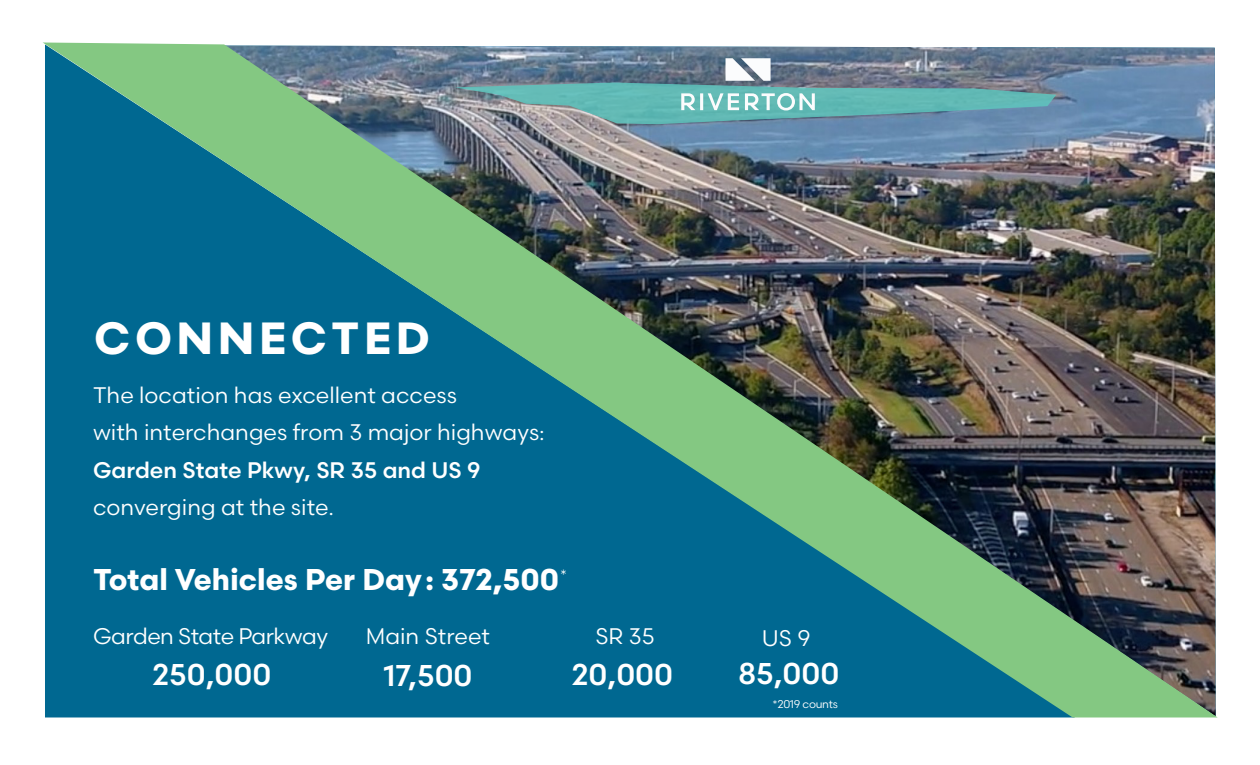
<style>
.page{position:relative;width:1260px;height:765px;background:#fff}
.page>*{position:absolute;margin:0;border:0;box-sizing:border-box;transform-origin:0 0}
.t1{font:700 45px "Scandia";letter-spacing:.1em;color:#fff}
.t2{font:700 30px "Scandia";color:#fff}
.t3{font:500 30px "Scandia";color:#fff}
.Body_Copy{font:22.5px "Scandia";color:#fff}
.t4{font:500 22.5px "Scandia";color:#fff}
.Body_Copy-2{font:22.5px "Scandia";letter-spacing:-.025em;color:#fff}
.Body_Copy-3{font:15px "Scandia";color:#fff}
.Body_Copy-4{font:11.25px "Scandia";letter-spacing:-.025em;color:#fff}
</style>
<div class="page">
<img style="left:43px;top:42px;width:1175px;height:676px">
<svg style="left:455px;top:58px;width:601px;height:66px;background:#7098a2"></svg>
<p class="t1" style="left:94px;top:309px;width:337px">CONNECTED</p>
<p class="Body_Copy" style="left:93px;top:381px;width:365px">The location has excellent access</p>
<p class="Body_Copy" style="left:93px;top:418px;width:453px">with interchanges from 3 major highways:</p>
<p class="t4" style="left:93px;top:456px;width:389px">Garden State Pkwy, SR 35 and US 9</p>
<p class="Body_Copy" style="left:93px;top:493px;width:243px">converging at the site.</p>
<p class="t2" style="left:93px;top:561px;width:468px">Total Vehicles Per Day: 372,500</p>
<p class="Body_Copy-3" style="left:560px;top:565px;width:8px">*</p>
<p class="Body_Copy-2" style="left:93px;top:622px;width:237px">Garden State Parkway</p>
<p class="Body_Copy" style="left:366px;top:622px;width:126px">Main Street</p>
<p class="Body_Copy" style="left:596px;top:622px;width:61px">SR 35</p>
<p class="t3" style="left:152px;top:656px;width:121px">250,000</p>
<p class="t3" style="left:384px;top:657px;width:91px">17,500</p>
<p class="t3" style="left:572px;top:656px;width:103px">20,000</p>
<p class="Body_Copy" style="left:762px;top:624px;width:50px">US 9</p>
<p class="t3" style="left:738px;top:655px;width:103px">85,000</p>
<p class="Body_Copy-4" style="left:772px;top:697px;width:67px">*2019 counts</p>
</div>
